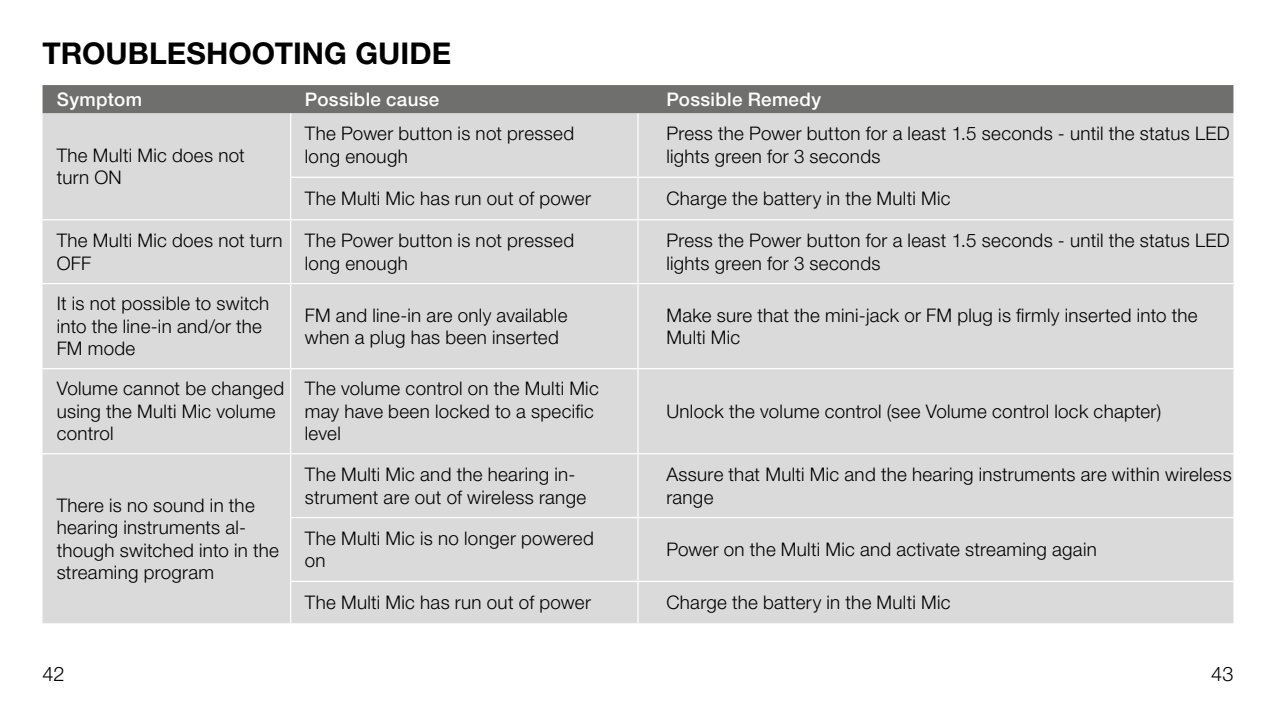
<style>
.page{position:relative;width:1276px;height:709px;background:#fff}
.page>*{position:absolute;margin:0;border:0;box-sizing:border-box;transform-origin:0 0}
.t1{font:700 30px "Helvetica Neue LT Pro";color:#000}
.t2{font:300 20px "Helvetica Neue LT Pro";color:#000}
.t3{font:300 18.75px/22.5px "Helvetica Neue LT Pro";letter-spacing:.015em;color:#000}
.t4{font:500 18.75px "Helvetica Neue LT Pro";letter-spacing:.02em;color:#fff}
</style>
<div class="page">
<div style="left:43px;top:85px;width:1190px;height:28px;background:#6f6f6e"></div>
<div style="left:43px;top:113px;width:1190px;height:510px;background:#dadada"></div>
<hr style="left:290px;top:113px;width:1px;height:64px;background:#fff">
<hr style="left:637px;top:113px;width:1px;height:64px;background:#fff">
<hr style="left:290px;top:177px;width:348px;height:1px;background:#fff">
<hr style="left:290px;top:178px;width:1px;height:41px;background:#fff">
<hr style="left:638px;top:177px;width:595px;height:1px;background:#fff">
<hr style="left:637px;top:178px;width:1px;height:41px;background:#fff">
<hr style="left:43px;top:219px;width:248px;height:1px;background:#fff">
<hr style="left:291px;top:219px;width:347px;height:1px;background:#fff">
<hr style="left:290px;top:220px;width:1px;height:63px;background:#fff">
<hr style="left:638px;top:219px;width:595px;height:1px;background:#fff">
<hr style="left:637px;top:220px;width:1px;height:63px;background:#fff">
<hr style="left:43px;top:283px;width:248px;height:1px;background:#fff">
<hr style="left:291px;top:283px;width:347px;height:1px;background:#fff">
<hr style="left:290px;top:284px;width:1px;height:84px;background:#fff">
<hr style="left:638px;top:283px;width:595px;height:1px;background:#fff">
<hr style="left:637px;top:284px;width:1px;height:84px;background:#fff">
<hr style="left:43px;top:368px;width:248px;height:1px;background:#fff">
<hr style="left:291px;top:368px;width:347px;height:1px;background:#fff">
<hr style="left:290px;top:369px;width:1px;height:84px;background:#fff">
<hr style="left:638px;top:368px;width:595px;height:1px;background:#fff">
<hr style="left:637px;top:369px;width:1px;height:84px;background:#fff">
<hr style="left:43px;top:453px;width:248px;height:1px;background:#fff">
<hr style="left:291px;top:453px;width:347px;height:1px;background:#fff">
<hr style="left:290px;top:454px;width:1px;height:63px;background:#fff">
<hr style="left:638px;top:453px;width:595px;height:1px;background:#fff">
<hr style="left:637px;top:454px;width:1px;height:63px;background:#fff">
<hr style="left:290px;top:517px;width:348px;height:1px;background:#fff">
<hr style="left:290px;top:518px;width:1px;height:62px;background:#fff">
<hr style="left:638px;top:517px;width:595px;height:1px;background:#fff">
<hr style="left:637px;top:518px;width:1px;height:62px;background:#fff">
<hr style="left:290px;top:580px;width:348px;height:2px;background:#fff">
<hr style="left:290px;top:582px;width:1px;height:41px;background:#fff">
<hr style="left:638px;top:580px;width:595px;height:2px;background:#fff">
<hr style="left:637px;top:582px;width:1px;height:41px;background:#fff">
<h1 class="t1" style="left:43px;top:35px;width:410px">TROUBLESHOOTING GUIDE</h1>
<p class="t4" style="left:57px;top:88px;width:87px">Symptom</p>
<p class="t4" style="left:305px;top:88px;width:136px">Possible cause</p>
<p class="t4" style="left:666px;top:88px;width:156px">Possible Remedy</p>
<p class="t3" style="left:57px;top:143px;width:190px">The Multi Mic does not turn ON</p>
<p class="t3" style="left:305px;top:122px;width:271px">The Power button is not pressed long enough</p>
<p class="t3" style="left:666px;top:122px;width:565px">Press the Power button for a least 1.5 seconds - until the status LED lights green for 3 seconds</p>
<p class="t3" style="left:305px;top:187px;width:288px">The Multi Mic has run out of power</p>
<p class="t3" style="left:666px;top:187px;width:286px">Charge the battery in the Multi Mic</p>
<p class="t3" style="left:57px;top:229px;width:227px">The Multi Mic does not turn<br>OFF</p>
<p class="t3" style="left:305px;top:229px;width:271px">The Power button is not pressed long enough</p>
<p class="t3" style="left:666px;top:229px;width:565px">Press the Power button for a least 1.5 seconds - until the status LED lights green for 3 seconds</p>
<p class="t3" style="left:57px;top:292px;width:214px">It is not possible to switch into the line-in and/or the<br>FM mode</p>
<p class="t3" style="left:305px;top:303px;width:264px">FM and line-in are only available when a plug has been inserted</p>
<p class="t3" style="left:666px;top:303px;width:533px">Make sure that the mini-jack or FM plug is firmly inserted into the<br>Multi Mic</p>
<p class="t3" style="left:57px;top:377px;width:229px">Volume cannot be changed using the Multi Mic volume control</p>
<p class="t3" style="left:305px;top:377px;width:295px">The volume control on the Multi Mic may have been locked to a specific level</p>
<p class="t3" style="left:666px;top:399px;width:496px">Unlock the volume control (see Volume control lock chapter)</p>
<p class="t3" style="left:57px;top:493px;width:224px">There is no sound in the hearing instruments al&shy;though switched into in the streaming program</p>
<p class="t3" style="left:305px;top:463px;width:283px">The Multi Mic and the hearing in&shy;strument are out of wireless range</p>
<p class="t3" style="left:666px;top:463px;width:567px">Assure that Multi Mic and the hearing instruments are within wireless range</p>
<p class="t3" style="left:305px;top:526px;width:290px">The Multi Mic is no longer powered on</p>
<p class="t3" style="left:666px;top:538px;width:432px">Power on the Multi Mic and activate streaming again</p>
<p class="t3" style="left:305px;top:591px;width:288px">The Multi Mic has run out of power</p>
<p class="t3" style="left:666px;top:591px;width:286px">Charge the battery in the Multi Mic</p>
<p class="t2" style="left:43px;top:661px;width:24px">42</p>
<p class="t2" style="left:1211px;top:661px;width:24px">43</p>
</div>
